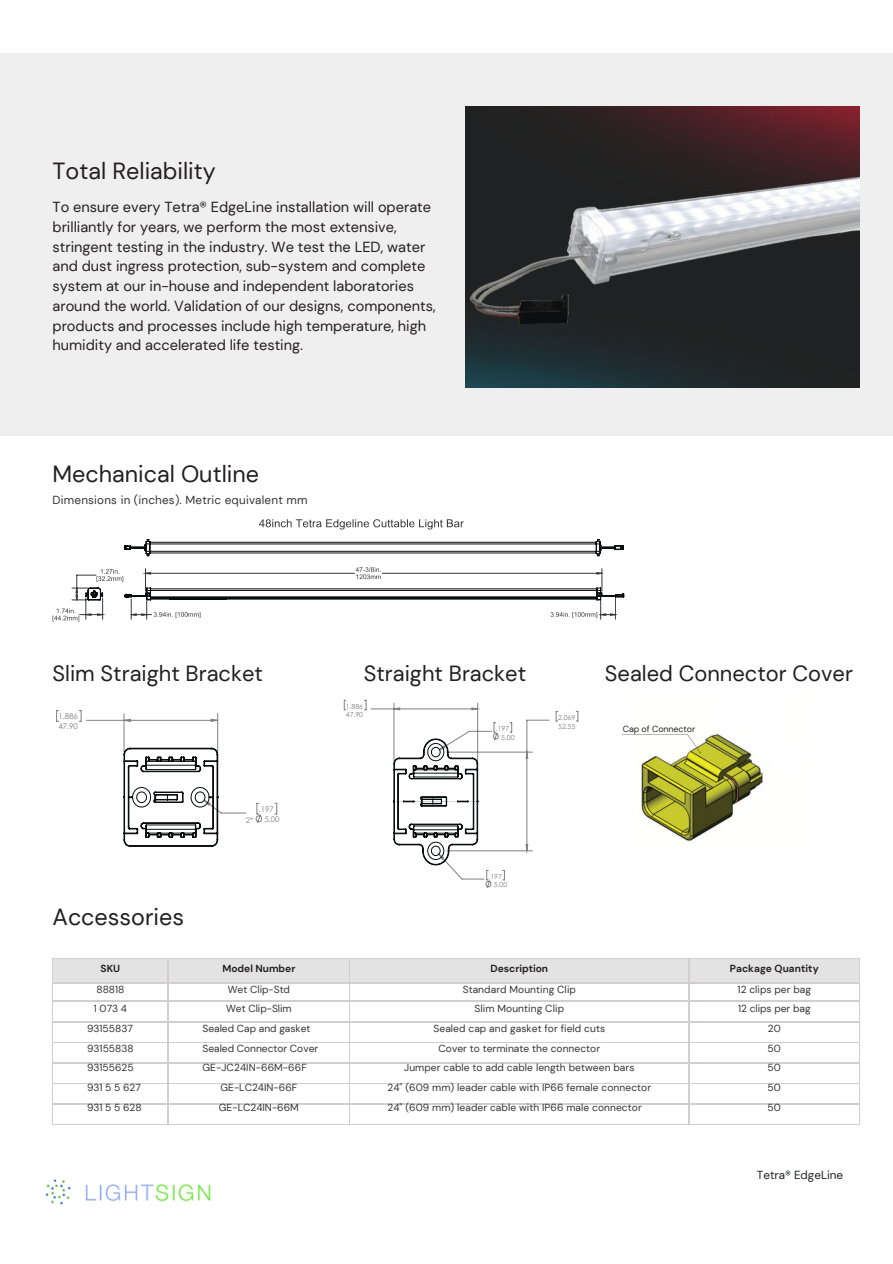
<style>
.page{position:relative;width:893px;height:1264px;background:#fff}
.page>*{position:absolute;margin:0;border:0;box-sizing:border-box;transform-origin:0 0}
.t1{font:23.25px "DM Sans";color:#231f20}
.t2{font:21.9px "DM Sans";color:#231f20}
.t3{font:14.55px/19.6px "DM Sans";color:#231f20}
.t4{font:11.7px "DM Sans";letter-spacing:.02em;color:#333}
.t5{font:11.7px "DM Sans";color:#202223}
.t6{font:10.2px "DM Sans";letter-spacing:.01em;color:#333}
.t7{font:700 10.2px/20.7px "DM Sans";color:#231f20;text-align:center}
.t8{font:8.7px "DM Sans";color:#231f20}
.t9{font:7.8px/9.9px "Century Gothic";color:#808080}
.t10{font:6.9px/8.7px "Century Gothic";color:#808080}
.s1{font-weight:400;color:#333}
</style>
<div class="page">
<div style="left:0;top:54px;width:892px;height:381px;background:#efefef"></div>
<img style="left:465px;top:106px;width:394px;height:281px">
<svg style="left:52px;top:539px;width:572px;height:82px"></svg>
<svg style="left:259px;top:519px;width:204px;height:10px"></svg>
<svg style="left:52px;top:958px;width:808px;height:166px"></svg>
<hr style="left:52px;top:1124px;width:116px;height:1px;background:#d0cecf">
<hr style="left:168px;top:1124px;width:182px;height:1px;background:#d0cecf">
<hr style="left:350px;top:1124px;width:339px;height:1px;background:#d0cecf">
<hr style="left:689px;top:1124px;width:170px;height:1px;background:#d0cecf">
<img style="left:641px;top:779px;width:122px;height:62px">
<svg style="left:56px;top:710px;width:221px;height:136px"></svg>
<svg style="left:344px;top:700px;width:234px;height:188px"></svg>
<svg style="left:622px;top:733px;width:141px;height:46px"></svg>
<img style="left:465px;top:159px;width:394px;height:178px">
<img style="left:45px;top:1179px;width:166px;height:26px">
<p class="t1" style="left:52px;top:156px;width:165px">Total Reliability</p>
<p class="t3" style="left:52px;top:197px;width:384px">To ensure every Tetra® EdgeLine installation will operate brilliantly for years, we perform the most extensive, stringent testing in the industry. We test the LED, water and dust ingress protection, sub-system and complete system at our in-house and independent laboratories around the world. Validation of our designs, components, products and processes include high temperature, high humidity and accelerated life testing.</p>
<p class="t1" style="left:52px;top:459px;width:208px">Mechanical Outline</p>
<p class="t4" style="left:52px;top:492px;width:256px">Dimensions in (inches). Metric equivalent mm</p>
<p class="t2" style="left:52px;top:658px;width:212px">Slim Straight Bracket</p>
<p class="t2" style="left:364px;top:658px;width:164px">Straight Bracket</p>
<p class="t2" style="left:605px;top:658px;width:249px">Sealed Connector Cover</p>
<p class="t9" style="left:59px;top:711px;width:21px">1.886<br>47.90</p>
<p class="t9" style="left:259px;top:804px;width:17px">.197</p>
<p class="t9" style="left:264px;top:813px;width:17px">5.00</p>
<p class="t9" style="left:246px;top:814px;width:9px">2*</p>
<p class="t1" style="left:52px;top:902px;width:133px">Accessories</p>
<p class="t7" style="left:100px;top:957px;width:21px">SKU</p>
<p class="t6" style="left:96px;top:982px;width:29px">88818</p>
<p class="t6" style="left:94px;top:1002px;width:35px">1 073 4</p>
<p class="t6" style="left:87px;top:1021px;width:47px">93155837</p>
<p class="t6" style="left:87px;top:1041px;width:48px">93155838</p>
<p class="t6" style="left:87px;top:1061px;width:48px">93155625</p>
<p class="t6" style="left:87px;top:1080px;width:55px">931 5 5 627</p>
<p class="t6" style="left:87px;top:1100px;width:56px">931 5 5 628</p>
<p class="t7" style="left:222px;top:957px;width:74px">Model Number</p>
<p class="t6" style="left:228px;top:982px;width:64px">Wet Clip-Std</p>
<p class="t6" style="left:226px;top:1002px;width:67px">Wet Clip-Slim</p>
<p class="t6" style="left:202px;top:1021px;width:109px">Sealed Cap and gasket</p>
<p class="t6" style="left:202px;top:1041px;width:117px">Sealed Connector Cover</p>
<p class="t6" style="left:202px;top:1061px;width:106px">GE-JC24IN-66M-66F</p>
<p class="t6" style="left:220px;top:1080px;width:78px">GE-LC24IN-66F</p>
<p class="t6" style="left:219px;top:1100px;width:81px">GE-LC24IN-66M</p>
<p class="t10" style="left:346px;top:701px;width:19px">1.886<br>47.90</p>
<p class="t10" style="left:496px;top:724px;width:15px">.197</p>
<p class="t10" style="left:501px;top:732px;width:15px">5.00</p>
<p class="t10" style="left:558px;top:712px;width:19px">2.069<br>52.55</p>
<p class="t8" style="left:622px;top:723px;width:74px">Cap of Connector</p>
<p class="t10" style="left:488px;top:871px;width:15px">.197</p>
<p class="t10" style="left:494px;top:880px;width:15px">5.00</p>
<p class="t7" style="left:490px;top:957px;width:59px">Description</p>
<p class="t6" style="left:462px;top:982px;width:115px">Standard Mounting Clip</p>
<p class="t6" style="left:474px;top:1002px;width:91px">Slim Mounting Clip</p>
<p class="t6" style="left:433px;top:1021px;width:173px">Sealed cap and gasket for field cuts</p>
<p class="t6" style="left:438px;top:1041px;width:163px">Cover to terminate the connector</p>
<p class="t6" style="left:404px;top:1061px;width:232px">Jumper cable to add cable length between bars</p>
<p class="t6" style="left:387px;top:1080px;width:265px">24" (609 mm) leader cable with IP66 female connector</p>
<p class="t6" style="left:387px;top:1100px;width:256px">24" (609 mm) leader cable with IP66 male connector</p>
<p class="t7" style="left:729px;top:957px;width:90px">Package Quantity<br><span class="s1">12 clips per bag</span></p>
<p class="t6" style="left:738px;top:1002px;width:74px">12 clips per bag</p>
<p class="t6" style="left:767px;top:1021px;width:14px">20</p>
<p class="t6" style="left:767px;top:1041px;width:15px">50</p>
<p class="t6" style="left:767px;top:1061px;width:15px">50</p>
<p class="t6" style="left:767px;top:1080px;width:15px">50</p>
<p class="t6" style="left:767px;top:1100px;width:15px">50</p>
<p class="t5" style="left:756px;top:1167px;width:88px">Tetra® EdgeLine</p>
</div>
